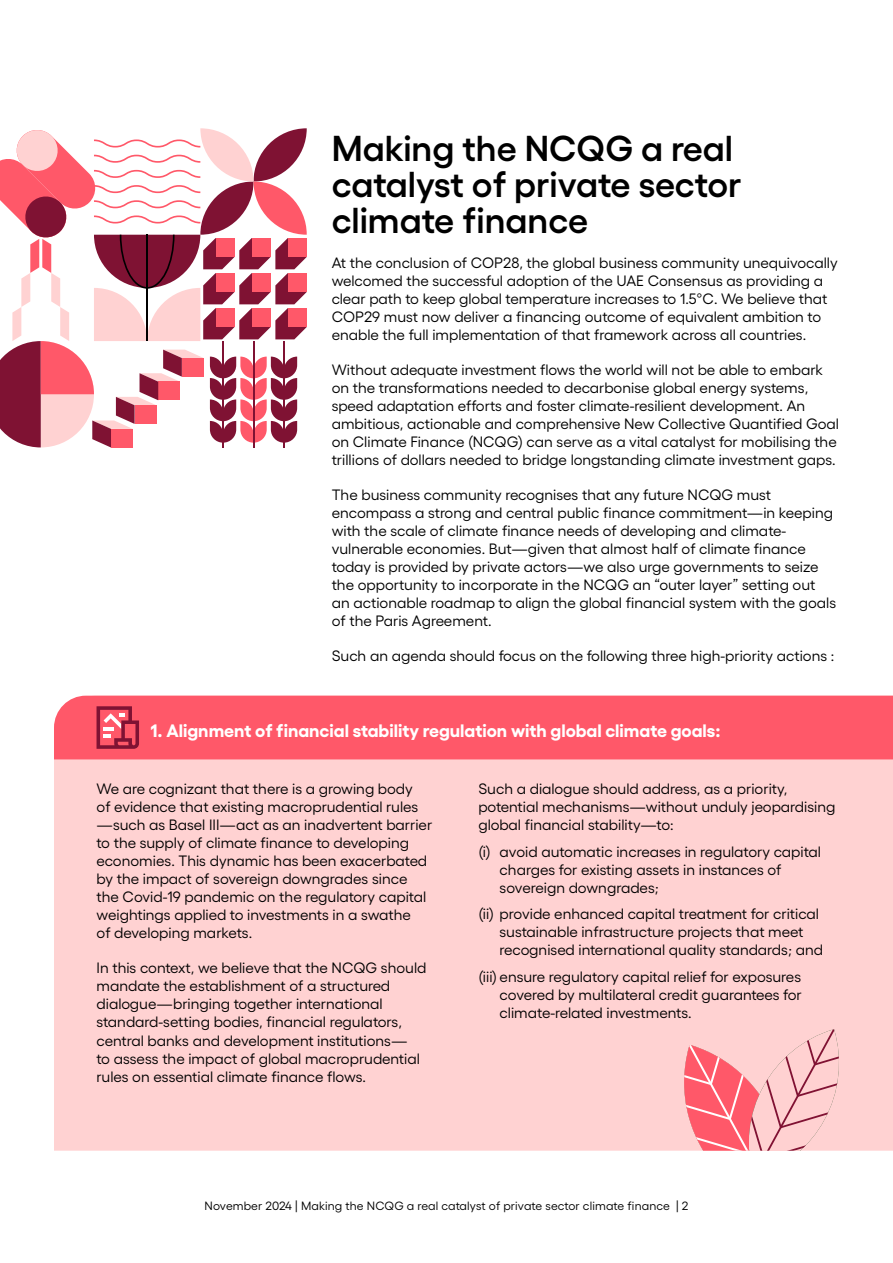
<style>
.page{position:relative;width:893px;height:1263px;background:#fff}
.page>*{position:absolute;margin:0;border:0;box-sizing:border-box;transform-origin:0 0}
.t1{font:600 36px/36px "Gellix";color:#000}
.t2{font:700 18px "Gellix";color:#fff}
.t3{font:15px/18px "Gellix";color:#000}
.t4{font:12px "Gellix";letter-spacing:.01em;color:#000}
</style>
<div class="page">
<div style="left:54px;top:759px;width:839px;height:392px;background:#ffd2d2"></div>
<svg style="left:684px;top:1029px;width:155px;height:122px;background:#f9aaaf"></svg>
<svg style="left:0;top:128px;width:307px;height:319px"></svg>
<div style="left:54px;top:696px;width:839px;height:63px;background:#ff5869"></div>
<svg style="left:97px;top:706px;width:42px;height:43px;background:#cd4d63"></svg>
<h1 class="t1" style="left:332px;top:126px;width:411px">Making the NCQG a real catalyst of private sector climate finance</h1>
<p class="t3" style="left:332px;top:252px;width:508px">At the conclusion of COP28, the global business community unequivocally welcomed the successful adoption of the UAE Consensus as providing a clear path to keep global temperature increases to 1.5°C. We believe that COP29 must now deliver a financing outcome of equivalent ambition to enable the full implementation of that framework across all countries.</p>
<p class="t3" style="left:332px;top:359px;width:509px">Without adequate investment flows the world will not be able to embark on the transformations needed to decarbonise global energy systems, speed adaptation efforts and foster climate-resilient development. An ambitious, actionable and comprehensive New Collective Quantified Goal on Climate Finance (NCQG) can serve as a vital catalyst for mobilising the trillions of dollars needed to bridge longstanding climate investment gaps.</p>
<p class="t3" style="left:332px;top:484px;width:506px">The business community recognises that any future NCQG must encompass a strong and central public finance commitment—in keeping with the scale of climate finance needs of developing and climate&shy;vulnerable economies. But—given that almost half of climate finance today is provided by private actors—we also urge governments to seize the opportunity to incorporate in the NCQG an “outer layer” setting out an actionable roadmap to align the global financial system with the goals of the Paris Agreement.</p>
<p class="t3" style="left:332px;top:645px;width:504px">Such an agenda should focus on the following three high-priority actions :</p>
<p class="t2" style="left:151px;top:716px;width:571px">1. Alignment of financial stability regulation with global climate goals:</p>
<p class="t3" style="left:97px;top:779px;width:337px">We are cognizant that there is a growing body<br>of evidence that existing macroprudential rules —such as Basel III—act as an inadvertent barrier to the supply of climate finance to developing economies. This dynamic has been exacerbated by the impact of sovereign downgrades since the Covid-19 pandemic on the regulatory capital weightings applied to investments in a swathe<br>of developing markets.</p>
<p class="t3" style="left:97px;top:958px;width:331px">In this context, we believe that the NCQG should mandate the establishment of a structured dialogue—bringing together international standard-setting bodies, financial regulators, central banks and development institutions—<br>to assess the impact of global macroprudential rules on essential climate finance flows.</p>
<p class="t3" style="left:478px;top:779px;width:359px">Such a dialogue should address, as a priority, potential mechanisms—without unduly jeopardising global financial stability—to:</p>
<p class="t3" style="left:500px;top:841px;width:323px;text-indent:-21px">(i) avoid automatic increases in regulatory capital charges for existing assets in instances of sovereign downgrades;</p>
<p class="t3" style="left:500px;top:904px;width:325px;text-indent:-21px">(ii) provide enhanced capital treatment for critical sustainable infrastructure projects that meet recognised international quality standards; and</p>
<p class="t3" style="left:500px;top:966px;width:304px;text-align:justify;text-indent:-21px">(iii) ensure regulatory capital relief for exposures covered by multilateral credit guarantees for climate-related investments.</p>
<p class="t4" style="left:205px;top:1197px;width:485px">November 2024 | Making the NCQG a real catalyst of private sector climate finance | 2</p>
</div>
